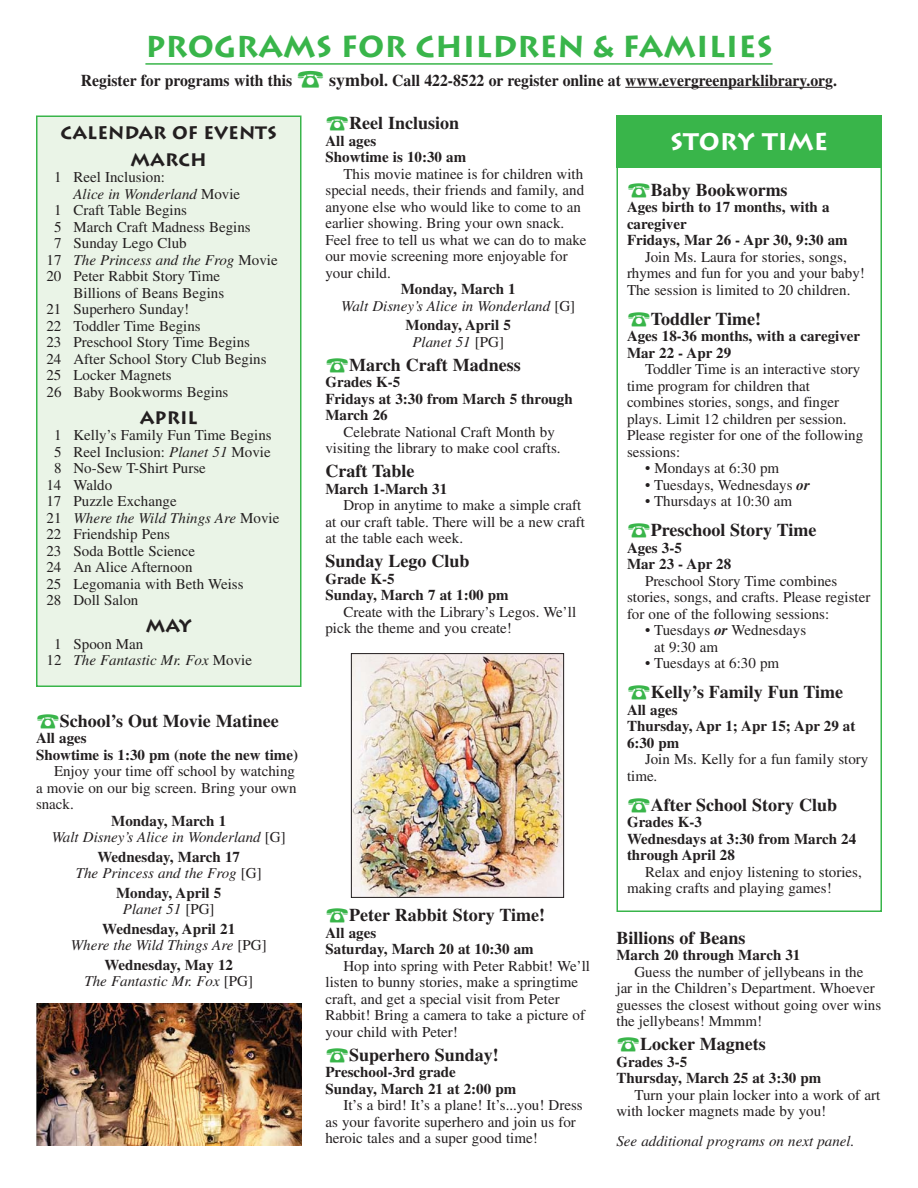
<style>
.page{position:relative;width:918px;height:1188px;background:#fff}
.page>*{position:absolute;margin:0;border:0;box-sizing:border-box;transform-origin:0 0}
.t1{font:700 30px "Lithos";color:#39b54a}
.t2{font:700 24px "Lithos";color:#fff}
.t3{font:700 18px "Times";color:#231f20}
.t4{font:700 18px/27px "Lithos";color:#231f20;text-align:center}
.t5{font:700 16.5px "Times";color:#231f20;scale:.95 1}
.t6{font:15px/16.5px "Times";color:#231f20}
.t7{font:700 15px/16.5px "Times";color:#231f20}
.t8{font:italic 15px/16.5px "Times";color:#231f20;text-align:center}
.s1{color:#39b54a}
.s2{font-size:18px}
.s3{font-style:normal}
.s4{font-style:italic}
.s5{font-weight:700;font-style:normal}
.s6{font-weight:400;font-style:italic}
.s7{font-weight:400}
.s8{font-weight:700;font-style:italic}
</style>
<div class="page">
<hr style="left:145px;top:63px;width:628px;height:2px;background:#39b54a">
<hr style="left:625px;top:87px;width:200px;height:1px;background:#231f20">
<div style="left:616px;top:159px;width:266px;height:753px;border:2px solid #39b54a"></div>
<div style="left:616px;top:116px;width:266px;height:52px;background:#39b54a"></div>
<div style="left:38px;top:117px;width:262px;height:569px;background:#eaf4e7"></div>
<div style="left:36px;top:116px;width:266px;height:571px;border:2px solid #39b54a"></div>
<img style="left:353px;top:655px;width:209px;height:241px">
<div style="left:351px;top:653px;width:213px;height:245px;border:1px solid #231f20"></div>
<img style="left:36px;top:1004px;width:266px;height:142px">
<h1 class="t1" style="left:145px;top:29px;width:629px">PROGRAMS FOR CHILDREN &amp; FAMILIES</h1>
<p class="t5" style="left:81px;top:74px;width:797px">Register for programs with this <span class="s1">☎</span> <span class="s2">symbol</span>. Call 422-8522 or register online at www.evergreenparklibrary.org.</p>
<p class="t4" style="left:61px;top:119px;width:218px">CALENDAR OF EVENTS<br>MARCH</p>
<p class="t6" style="left:54px;top:170px;width:113px">1 Reel Inclusion:</p>
<p class="t8" style="left:74px;top:187px;width:168px">Alice in Wonderland <span class="s3">Movie</span></p>
<p class="t6" style="left:54px;top:203px;width:135px">1 Craft Table Begins</p>
<p class="t6" style="left:54px;top:220px;width:198px">5 March Craft Madness Begins</p>
<p class="t6" style="left:54px;top:236px;width:134px">7 Sunday Lego Club</p>
<p class="t8" style="left:46px;top:253px;width:233px"><span class="s3">17</span> The Princess and the Frog <span class="s3">Movie</span></p>
<p class="t6" style="left:47px;top:269px;width:175px">20 Peter Rabbit Story Time</p>
<p class="t6" style="left:74px;top:286px;width:152px">Billions of Beans Begins</p>
<p class="t6" style="left:47px;top:302px;width:144px">21 Superhero Sunday!</p>
<p class="t6" style="left:47px;top:319px;width:156px">22 Toddler Time Begins</p>
<p class="t6" style="left:47px;top:335px;width:205px">23 Preschool Story Time Begins</p>
<p class="t6" style="left:47px;top:352px;width:222px">24 After School Story Club Begins</p>
<p class="t6" style="left:47px;top:368px;width:127px">25 Locker Magnets</p>
<p class="t6" style="left:47px;top:385px;width:183px">26 Baby Bookworms Begins</p>
<p class="t4" style="left:140px;top:404px;width:60px">APRIL</p>
<p class="t6" style="left:54px;top:428px;width:219px">1 Kelly’s Family Fun Time Begins</p>
<p class="t6" style="left:54px;top:445px;width:218px">5 Reel Inclusion: <span class="s4">Planet 51</span> Movie</p>
<p class="t6" style="left:54px;top:461px;width:153px">8 No-Sew T-Shirt Purse</p>
<p class="t6" style="left:46px;top:478px;width:67px">14 Waldo</p>
<p class="t6" style="left:46px;top:494px;width:132px">17 Puzzle Exchange</p>
<p class="t8" style="left:46px;top:511px;width:234px"><span class="s3">21</span> Where the Wild Things Are <span class="s3">Movie</span></p>
<p class="t6" style="left:46px;top:527px;width:125px">22 Friendship Pens</p>
<p class="t6" style="left:46px;top:544px;width:150px">23 Soda Bottle Science</p>
<p class="t6" style="left:46px;top:560px;width:148px">24 An Alice Afternoon</p>
<p class="t6" style="left:46px;top:577px;width:199px">25 Legomania with Beth Weiss</p>
<p class="t6" style="left:46px;top:593px;width:93px">28 Doll Salon</p>
<p class="t4" style="left:146px;top:612px;width:47px">MAY</p>
<p class="t8" style="left:46px;top:637px;width:207px;text-align:left;text-indent:8px"><span class="s3">1 Spoon Man<br>12</span> The Fantastic Mr. Fox <span class="s3">Movie</span></p>
<p class="t3" style="left:36px;top:714px;width:244px"><span class="s1">☎</span>School’s Out Movie Matinee</p>
<p class="t7" style="left:36px;top:731px;width:264px">All ages<br>Showtime is 1:30 pm (note the new time)</p>
<p class="t6" style="left:36px;top:764px;width:262px;text-align:justify;text-indent:18px">Enjoy your time off school by watching a movie on our big screen. Bring your own snack.</p>
<p class="t8" style="left:52px;top:814px;width:235px"><span class="s5">Monday, March 1<br></span>Walt Disney’s Alice in Wonderland <span class="s3">[G]</span></p>
<p class="t8" style="left:76px;top:850px;width:187px"><span class="s5">Wednesday, March 17<br></span>The Princess and the Frog <span class="s3">[G]</span></p>
<p class="t7" style="left:116px;top:886px;width:107px;text-align:center">Monday, April 5<br><span class="s6">Planet 51</span> <span class="s7">[PG]</span></p>
<p class="t8" style="left:71px;top:922px;width:197px"><span class="s5">Wednesday, April 21<br></span>Where the Wild Things Are <span class="s3">[PG]</span></p>
<p class="t8" style="left:84px;top:958px;width:170px"><span class="s5">Wednesday, May 12<br></span>The Fantastic Mr. Fox <span class="s3">[PG]</span></p>
<p class="t3" style="left:326px;top:117px;width:135px"><span class="s1">☎</span>Reel Inclusion</p>
<p class="t7" style="left:326px;top:134px;width:142px">All ages<br>Showtime is 10:30 am</p>
<p class="t6" style="left:326px;top:167px;width:263px;text-indent:18px">This movie matinee is for children with special needs, their friends and family, and anyone else who would like to come to an earlier showing. Bring your own snack.<br>Feel free to tell us what we can do to make our movie screening more enjoyable for your child.</p>
<p class="t8" style="left:341px;top:282px;width:235px"><span class="s5">Monday, March 1<br></span>Walt Disney’s Alice in Wonderland <span class="s3">[G]</span></p>
<p class="t7" style="left:406px;top:318px;width:107px;text-align:center">Monday, April 5<br><span class="s6">Planet 51</span> <span class="s7">[PG]</span></p>
<p class="t3" style="left:326px;top:358px;width:197px"><span class="s1">☎</span>March Craft Madness</p>
<p class="t7" style="left:326px;top:375px;width:249px">Grades K-5<br>Fridays at 3:30 from March 5 through<br>March 26</p>
<p class="t6" style="left:326px;top:425px;width:237px;text-indent:18px">Celebrate National Craft Month by visiting the library to make cool crafts.</p>
<p class="t3" style="left:326px;top:465px;width:90px">Craft Table</p>
<p class="t7" style="left:326px;top:482px;width:123px">March 1-March 31</p>
<p class="t6" style="left:326px;top:498px;width:261px;text-indent:18px">Drop in anytime to make a simple craft at our craft table. There will be a new craft at the table each week.</p>
<p class="t3" style="left:326px;top:555px;width:145px">Sunday Lego Club</p>
<p class="t7" style="left:326px;top:572px;width:185px">Grade K-5<br>Sunday, March 7 at 1:00 pm</p>
<p class="t6" style="left:326px;top:605px;width:252px;text-indent:18px">Create with the Library’s Legos. We’ll pick the theme and you create!</p>
<p class="t3" style="left:326px;top:909px;width:221px"><span class="s1">☎</span>Peter Rabbit Story Time!</p>
<p class="t7" style="left:326px;top:926px;width:210px">All ages<br>Saturday, March 20 at 10:30 am</p>
<p class="t6" style="left:326px;top:959px;width:266px;text-indent:18px">Hop into spring with Peter Rabbit! We’ll listen to bunny stories, make a springtime craft, and get a special visit from Peter Rabbit! Bring a camera to take a picture of your child with Peter!</p>
<p class="t3" style="left:326px;top:1048px;width:175px"><span class="s1">☎</span>Superhero Sunday!</p>
<p class="t7" style="left:326px;top:1065px;width:192px">Preschool-3rd grade<br>Sunday, March 21 at 2:00 pm</p>
<p class="t6" style="left:326px;top:1098px;width:259px;text-indent:18px">It’s a bird! It’s a plane! It’s...you! Dress as your favorite superhero and join us for heroic tales and a super good time!</p>
<h2 class="t2" style="left:670px;top:128px;width:160px">STORY TIME</h2>
<p class="t3" style="left:627px;top:183px;width:162px"><span class="s1">☎</span>Baby Bookworms</p>
<p class="t7" style="left:627px;top:200px;width:222px">Ages birth to 17 months, with a caregiver<br>Fridays, Mar 26 - Apr 30, 9:30 am</p>
<p class="t6" style="left:627px;top:250px;width:239px;text-indent:18px">Join Ms. Laura for stories, songs, rhymes and fun for you and your baby!<br>The session is limited to 20 children.</p>
<p class="t3" style="left:627px;top:312px;width:136px"><span class="s1">☎</span>Toddler Time!</p>
<p class="t7" style="left:627px;top:329px;width:235px">Ages 18-36 months, with a caregiver<br>Mar 22 - Apr 29</p>
<p class="t6" style="left:627px;top:362px;width:238px;text-indent:18px">Toddler Time is an interactive story time program for children that combines stories, songs, and finger plays. Limit 12 children per session.<br>Please register for one of the following sessions:</p>
<p class="t6" style="left:645px;top:461px;width:136px">• Mondays at 6:30 pm</p>
<p class="t6" style="left:645px;top:478px;width:166px">• Tuesdays, Wednesdays <span class="s8">or</span></p>
<p class="t6" style="left:645px;top:494px;width:149px">• Thursdays at 10:30 am</p>
<p class="t3" style="left:627px;top:524px;width:191px"><span class="s1">☎</span>Preschool Story Time</p>
<p class="t7" style="left:627px;top:541px;width:106px">Ages 3-5<br>Mar 23 - Apr 28</p>
<p class="t6" style="left:627px;top:574px;width:245px;text-indent:18px">Preschool Story Time combines stories, songs, and crafts. Please register for one of the following sessions:</p>
<p class="t6" style="left:654px;top:623px;width:154px;text-indent:-9px">• Tuesdays <span class="s8">or</span> Wednesdays at 9:30 am</p>
<p class="t6" style="left:645px;top:656px;width:136px">• Tuesdays at 6:30 pm</p>
<p class="t3" style="left:627px;top:686px;width:218px"><span class="s1">☎</span>Kelly’s Family Fun Time</p>
<p class="t7" style="left:627px;top:703px;width:230px">All ages<br>Thursday, Apr 1; Apr 15; Apr 29 at<br>6:30 pm</p>
<p class="t6" style="left:627px;top:752px;width:243px;text-indent:18px">Join Ms. Kelly for a fun family story time.</p>
<p class="t3" style="left:627px;top:798px;width:212px"><span class="s1">☎</span>After School Story Club</p>
<p class="t7" style="left:627px;top:815px;width:231px">Grades K-3<br>Wednesdays at 3:30 from March 24 through April 28</p>
<p class="t6" style="left:627px;top:865px;width:236px;text-indent:18px">Relax and enjoy listening to stories, making crafts and playing games!</p>
<p class="t3" style="left:616px;top:931px;width:130px">Billions of Beans</p>
<p class="t7" style="left:616px;top:948px;width:185px">March 20 through March 31</p>
<p class="t6" style="left:616px;top:965px;width:266px;text-indent:18px">Guess the number of jellybeans in the jar in the Children’s Department. Whoever guesses the closest without going over wins the jellybeans! Mmmm!</p>
<p class="t3" style="left:616px;top:1038px;width:151px"><span class="s1">☎</span>Locker Magnets</p>
<p class="t7" style="left:616px;top:1055px;width:206px">Grades 3-5<br>Thursday, March 25 at 3:30 pm</p>
<p class="t6" style="left:616px;top:1088px;width:265px;text-indent:18px">Turn your plain locker into a work of art with locker magnets made by you!</p>
<p class="t8" style="left:616px;top:1134px;width:239px">See additional programs on next panel.</p>
</div>
